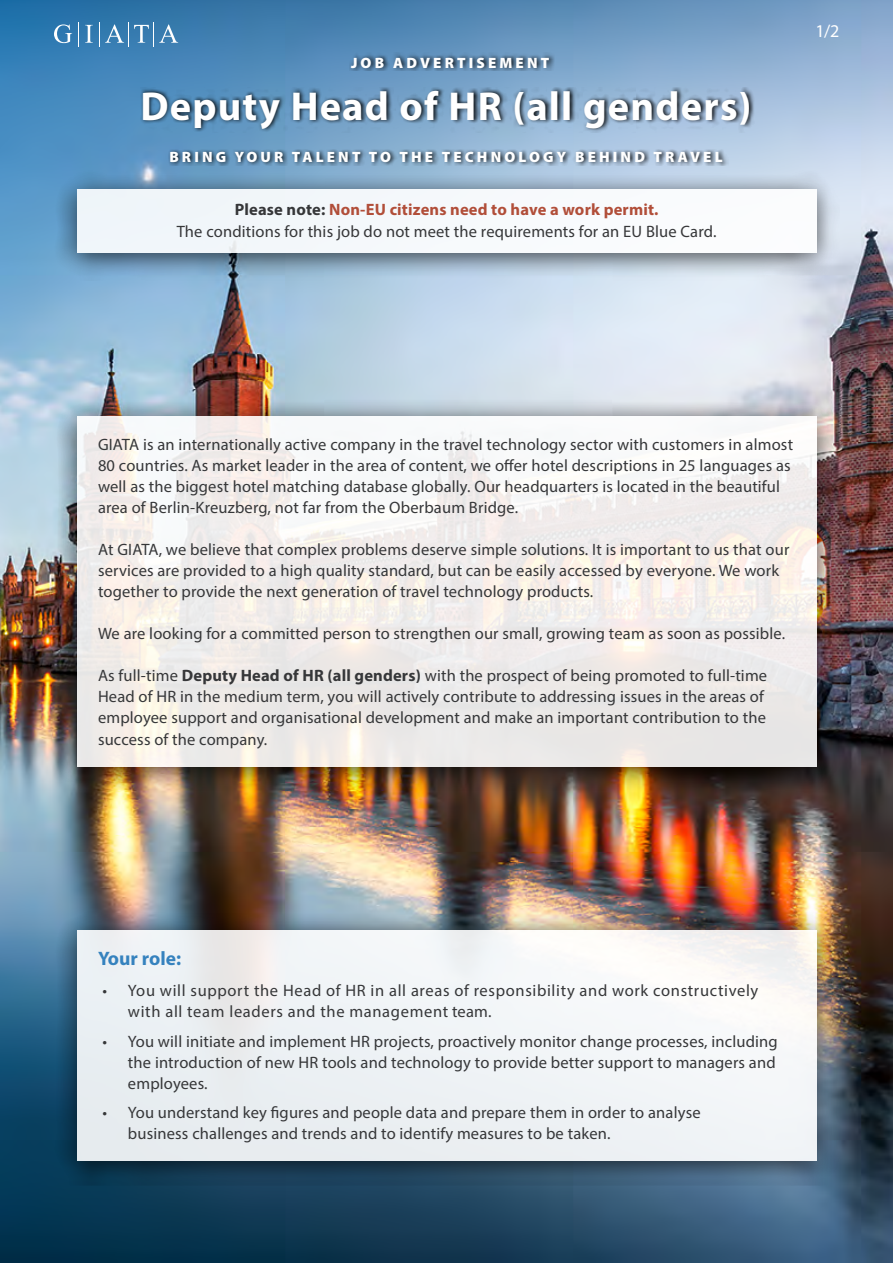
<style>
.page{position:relative;width:893px;height:1263px;background:#fff}
.page>*{position:absolute;margin:0;border:0;box-sizing:border-box;transform-origin:0 0}
.Titel{font:700 40.5px "Myriad Pro";letter-spacing:.03em;color:#fff}
.Überschrift{font:700 19.5px "Myriad Pro";color:#3582be}
.t1{font:18px "Myriad Pro";color:#fff}
.paragraph{font:16.5px/21px "Myriad Pro";letter-spacing:.01em;color:#363739}
.Liste{font:16.5px/21px "Myriad Pro";letter-spacing:.01em;color:#363739}
.Liste-2{font:16.5px/21px "Myriad Pro";letter-spacing:.04em;color:#363739}
.paragraph-2{font:700 16.5px "Myriad Pro";letter-spacing:.01em;color:#b14e39}
.Untertitel{font:900 15px "Myriad Pro";letter-spacing:.21em;color:#fff}
.s1{color:#363739}
.s2{font-weight:700}
</style>
<div class="page">
<img style="left:0;top:0;width:893px;height:1263px">
<svg style="left:54px;top:24px;width:18px;height:19px"></svg>
<svg style="left:78px;top:22px;width:1px;height:25px"></svg>
<svg style="left:85px;top:25px;width:8px;height:18px"></svg>
<svg style="left:99px;top:22px;width:79px;height:25px;background:#558fbb"></svg>
<div style="left:349px;top:53px;width:206px;height:18px;background:#000;opacity:.84"></div>
<div style="left:168px;top:149px;width:561px;height:16px;background:#000;opacity:.84"></div>
<div style="left:141px;top:87px;width:614px;height:45px;background:#000;opacity:.84"></div>
<div style="left:53px;top:397px;width:786px;height:397px;background:#000;opacity:.75"></div>
<svg style="left:77px;top:416px;width:739px;height:350px;fill:#f1ecea"></svg>
<div style="left:53px;top:170px;width:786px;height:111px;background:#000;opacity:.75"></div>
<div style="left:77px;top:189px;width:739px;height:64px;background:#f6f9fb"></div>
<div style="left:53px;top:910px;width:786px;height:278px;background:#000;opacity:.75"></div>
<div style="left:77px;top:930px;width:739px;height:231px;background:linear-gradient(to right,#e8edf0,#f7f8f9)"></div>
<p class="Untertitel" style="left:351px;top:53px;width:200px">JOB ADVERTISEMENT</p>
<h1 class="Titel" style="left:140px;top:80px;width:613px">Deputy Head of HR (all genders)</h1>
<p class="Untertitel" style="left:169px;top:147px;width:555px">BRING YOUR TALENT TO THE TECHNOLOGY BEHIND TRAVEL</p>
<p class="paragraph-2" style="left:235px;top:198px;width:425px"><span class="s1">Please note:</span> Non-EU citizens need to have a work permit.</p>
<p class="paragraph" style="left:177px;top:221px;width:541px">The conditions for this job do not meet the requirements for an EU Blue Card.</p>
<p class="t1" style="left:815px;top:20px;width:25px">1/2</p>
<p class="paragraph" style="left:98px;top:433px;width:697px">GIATA is an internationally active company in the travel technology sector with customers in almost 80 countries. As market leader in the area of content, we offer hotel descriptions in 25 languages as well as the biggest hotel matching database globally. Our headquarters is located in the beautiful area of Berlin-Kreuzberg, not far from the Oberbaum Bridge.</p>
<p class="paragraph" style="left:98px;top:538px;width:693px">At GIATA, we believe that complex problems deserve simple solutions. It is important to us that our services are provided to a high quality standard, but can be easily accessed by everyone. We work together to provide the next generation of travel technology products.</p>
<p class="paragraph" style="left:98px;top:622px;width:689px">We are looking for a committed person to strengthen our small, growing team as soon as possible.</p>
<p class="paragraph" style="left:98px;top:664px;width:671px">As full-time <span class="s2">Deputy Head of HR (all genders)</span> with the prospect of being promoted to full-time<br>Head of HR in the medium term, you will actively contribute to addressing issues in the areas of employee support and organisational development and make an important contribution to the</p>
<p class="paragraph" style="left:98px;top:729px;width:171px">success of the company.</p>
<h2 class="Überschrift" style="left:98px;top:945px;width:84px">Your role:</h2>
<p class="Liste-2" style="left:128px;top:980px;width:632px;text-indent:-26px">• You will support the Head of HR in all areas of responsibility and work constructively with all team leaders and the management team.</p>
<p class="Liste" style="left:128px;top:1030px;width:651px;text-indent:-26px">• You will initiate and implement HR projects, proactively monitor change processes, including the introduction of new HR tools and technology to provide better support to managers and employees.</p>
<p class="Liste" style="left:128px;top:1102px;width:574px;text-indent:-26px">• You understand key figures and people data and prepare them in order to analyse business challenges and trends and to identify measures to be taken.</p>
</div>
